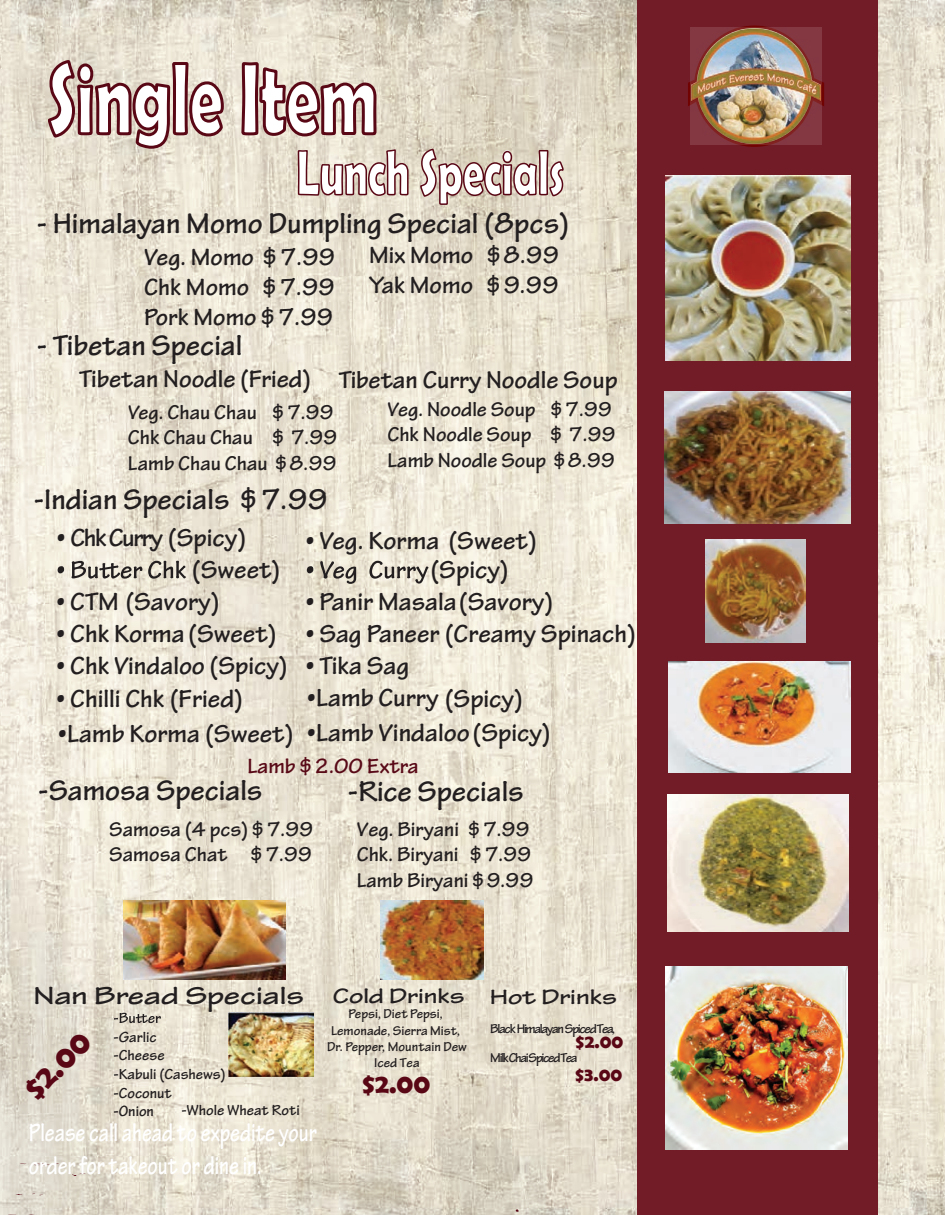
<style>
.page{position:relative;width:945px;height:1215px;background:#fff}
.page>*{position:absolute;margin:0;border:0;box-sizing:border-box;transform-origin:0 0}
.t1{font:700 102px "Berlin Sans FB Demi";color:#fff;scale:.66 1}
.t2{font:700 63.75px "Berlin Sans FB Demi";color:#fff;scale:.66 1}
.t3{font:700 31.65px "Berlin Sans FB Demi";color:#590715}
.t4{font:700 30.6px "Tekton Pro";color:#231f20}
.t5{font:700 27.15px/32.5px "Tekton Pro";color:#fff;scale:.78 1}
.t6{font:700 26.85px "Berlin Sans FB Demi";color:#590715}
.t7{font:700 26.55px "Tekton Pro";color:#231f20}
.t8{font:700 26.55px "Tekton Pro";letter-spacing:-.055em;color:#231f20}
.t9{font:700 expanded 26.4px "Tekton Pro";color:#231f20}
.t10{font:700 25.95px "Tekton Pro";color:#231f20}
.t11{font:700 25.2px/30.3px "Tekton Pro";color:#231f20;text-align:justify}
.t12{font:700 expanded 22.35px "Tekton Pro";color:#231f20}
.t13{font:700 22.35px "Tekton Pro";color:#590a17}
.t14{font:700 21.45px/25.8px "Tekton Pro";color:#231f20}
.t15{font:700 18.75px "Berlin Sans FB Demi";color:#590715}
.t16{font:700 15.6px/18.6px "Tekton Pro";color:#231f20}
.t17{font:700 13.8px/16.5px "Tekton Pro";letter-spacing:-.005em;color:#231f20;text-align:center}
.t18{font:700 13.8px "Tekton Pro";letter-spacing:-.095em;color:#231f20}
</style>
<div class="page">
<img style="left:0;top:0;width:945px;height:1215px">
<div style="left:638px;top:0;width:240px;height:1215px;background:#721c28"></div>
<svg style="left:33px;top:1163px;width:26px;height:3px"></svg>
<svg style="left:32px;top:1194px;width:11px;height:2px"></svg>
<svg style="left:70px;top:1173px;width:16px;height:3px"></svg>
<svg style="left:46px;top:0;width:179px;height:150px;background:#d1c0b4"></svg>
<svg style="left:515px;top:1208px;width:4px;height:5px"></svg>
<svg style="left:240px;top:11px;width:169px;height:186px;background:#d4c4b7"></svg>
<svg style="left:419px;top:119px;width:145px;height:87px;background:#cebdae"></svg>
<img style="left:666px;top:176px;width:184px;height:184px">
<img style="left:664px;top:392px;width:186px;height:132px">
<img style="left:669px;top:662px;width:181px;height:111px">
<img style="left:667px;top:795px;width:182px;height:136px">
<svg style="left:688px;top:25px;width:136px;height:122px"></svg>
<img style="left:690px;top:28px;width:132px;height:117px">
<img style="left:666px;top:967px;width:181px;height:183px">
<svg style="left:58px;top:561px;width:370px;height:23px;background:#cac4b6"></svg>
<svg style="left:114px;top:1013px;width:47px;height:10px"></svg>
<img style="left:229px;top:1013px;width:84px;height:64px">
<img style="left:706px;top:539px;width:100px;height:104px">
<img style="left:380px;top:901px;width:103px;height:78px">
<img style="left:123px;top:900px;width:162px;height:80px">
<h1 class="t1" style="left:48px;top:39px;width:502px">Single Item</h1>
<h2 class="t2" style="left:296px;top:136px;width:407px">Lunch Specials</h2>
<p class="t4" style="left:37px;top:205px;width:534px">- Himalayan Momo Dumpling Special (8pcs)</p>
<p class="t11" style="left:144px;top:242px;width:192px">Veg. Momo $7.99<br>Chk Momo $7.99<br>Pork Momo $7.99</p>
<p class="t11" style="left:369px;top:240px;width:191px">Mix Momo $8.99<br>Yak Momo $9.99</p>
<p class="t4" style="left:37px;top:327px;width:207px">- Tibetan Special</p>
<p class="t10" style="left:79px;top:364px;width:233px">Tibetan Noodle (Fried)</p>
<p class="t14" style="left:128px;top:425px;width:211px">Chk Chau Chau $ 7.99<br>Lamb Chau Chau $8.99</p>
<p class="t10" style="left:339px;top:365px;width:280px">Tibetan Curry N dle Soup</p>
<p class="t14" style="left:387px;top:396px;width:230px">Veg. Noodle Soup $7.99<br>Chk Noodle Soup $ 7.99<br>Lamb Noodle Soup $8.99</p>
<p class="t10" style="left:502px;top:365px;width:27px">oo</p>
<p class="t14" style="left:128px;top:399px;width:207px">Veg. Chau Chau $7.99</p>
<p class="t4" style="left:34px;top:481px;width:295px">-Indian Specials $7.99</p>
<p class="t7" style="left:306px;top:525px;width:233px">• Veg. Korma (Sweet)</p>
<p class="t7" style="left:57px;top:586px;width:165px">• CTM (Savory)</p>
<p class="t7" style="left:306px;top:586px;width:249px">• Panir Masala(Savory)</p>
<p class="t7" style="left:57px;top:618px;width:222px">• Chk Korma(Sweet)</p>
<p class="t7" style="left:306px;top:618px;width:332px">• Sag Paneer (Creamy Spinach)</p>
<p class="t7" style="left:57px;top:650px;width:233px">• Chk Vindaloo (Spicy)</p>
<p class="t7" style="left:306px;top:650px;width:105px">• Tika Sag</p>
<p class="t7" style="left:57px;top:683px;width:188px">• Chilli Chk (Fried)</p>
<p class="t8" style="left:57px;top:522px;width:191px">• Chk Curry (Spicy)</p>
<p class="t7" style="left:192px;top:554px;width:90px">(Sweet)</p>
<p class="t7" style="left:430px;top:554px;width:80px">(Spicy)</p>
<p class="t7" style="left:307px;top:682px;width:217px">•Lamb Curry (Spicy)</p>
<p class="t7" style="left:58px;top:718px;width:237px">•Lamb Korma (Sweet)</p>
<p class="t7" style="left:307px;top:717px;width:245px">•Lamb Vindaloo(Spicy)</p>
<p class="t13" style="left:247px;top:753px;width:173px">Lamb $2.00 Extra</p>
<p class="t4" style="left:38px;top:773px;width:225px">-Samosa Specials</p>
<p class="t4" style="left:348px;top:773px;width:177px">-Rice Specials</p>
<p class="t14" style="left:109px;top:816px;width:206px">Samosa (4 pcs) $7.99<br>Samosa Chat $7.99</p>
<p class="t14" style="left:357px;top:816px;width:178px">Veg. Biryani $7.99<br>Chk. Biryani $7.99<br>Lamb Biryani $9.99</p>
<p class="t9" style="left:34px;top:980px;width:272px">Nan Bread Specials</p>
<p class="t16" style="left:113px;top:1028px;width:114px">-Garlic<br>-Cheese<br>-Kabuli (Cashews) -Coconut<br>-Onion</p>
<p class="t3" style="left:16px;top:1080px;width:82px;rotate:-45deg">$2.00</p>
<p class="t16" style="left:181px;top:1101px;width:120px">-Whole Wheat Roti</p>
<p class="t5" style="left:29px;top:1117px;width:371px">Please call ahead to expedite your order for takeout or dine in.</p>
<p class="t12" style="left:333px;top:982px;width:133px">Cold Drinks</p>
<p class="t17" style="left:327px;top:1006px;width:141px">Pepsi, Diet Pepsi,<br>Lemonade, Sierra Mist,<br>Dr. Pepper, Mountain Dew<br>Iced Tea</p>
<p class="t6" style="left:362px;top:1068px;width:70px">$2.00</p>
<p class="t12" style="left:490px;top:983px;width:128px">Hot Drinks</p>
<p class="t18" style="left:490px;top:1021px;width:126px">Black Himalayan Spiced Tea,</p>
<p class="t15" style="left:576px;top:1031px;width:49px">$2.00</p>
<p class="t18" style="left:490px;top:1049px;width:89px">Milk ChaiSpiced Tea</p>
<p class="t15" style="left:575px;top:1064px;width:49px">$3.00</p>
</div>
